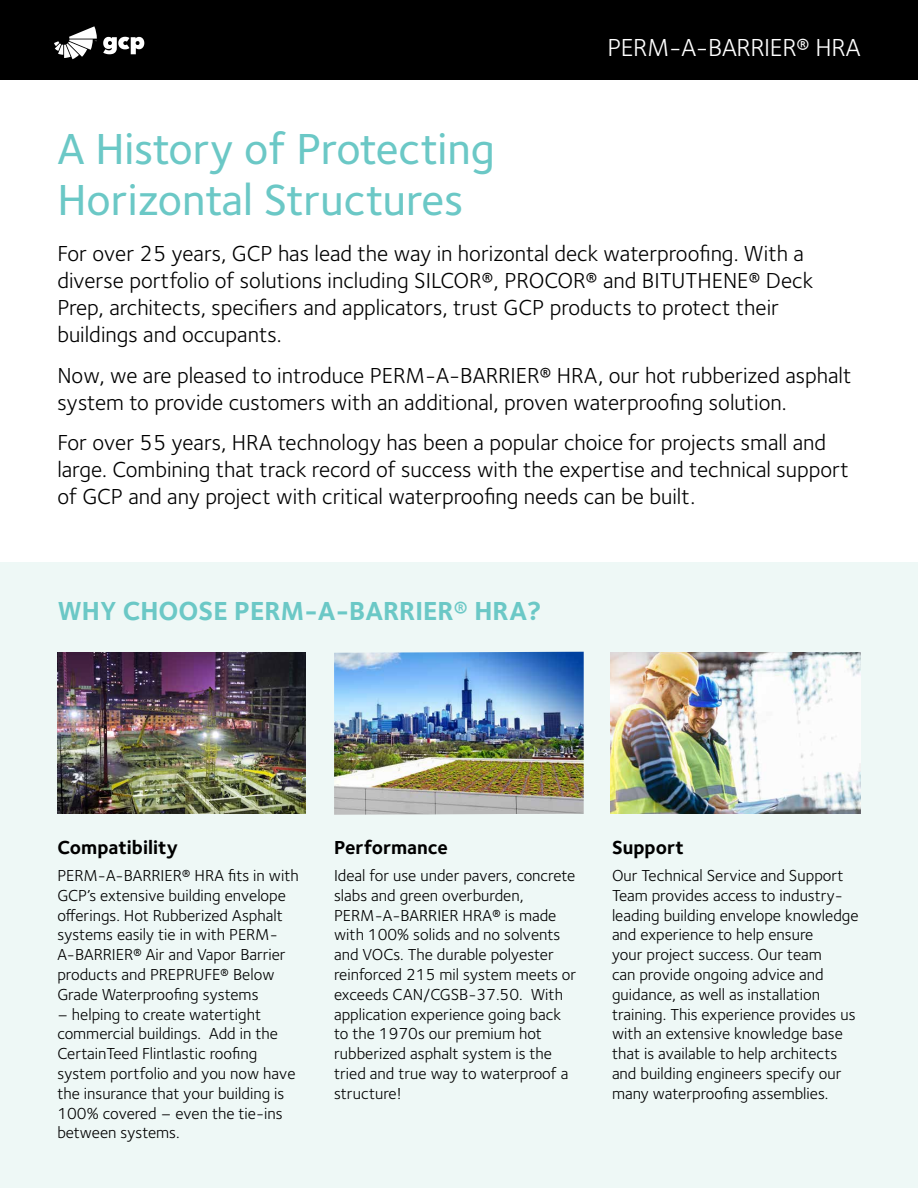
<style>
.page{position:relative;width:918px;height:1188px;background:#fff}
.page>*{position:absolute;margin:0;border:0;box-sizing:border-box;transform-origin:0 0}
.t1{font:500 45px/51px "Foundry Sterling";color:#6bc8c6}
.t2{font:700 27px "Foundry Sterling";color:#6bc8c6}
.t3{font:25.5px "Foundry Sterling";letter-spacing:-.01em;color:#fff}
.t4{font:22.5px/27px "Foundry Sterling";color:#000}
.t5{font:700 19.5px "Foundry Sterling";color:#000}
.t6{font:16.5px/19.8px "Foundry Sterling";color:#000}
</style>
<div class="page">
<div style="left:0;top:563px;width:918px;height:625px;background:#eef8f6"></div>
<div style="left:0;top:0;width:918px;height:80px;background:#000"></div>
<svg style="left:103px;top:37px;width:41px;height:17px"></svg>
<svg style="left:54px;top:26px;width:43px;height:33px"></svg>
<img style="left:334px;top:652px;width:250px;height:163px">
<img style="left:611px;top:653px;width:250px;height:161px">
<img style="left:57px;top:653px;width:249px;height:161px">
<h1 class="t1" style="left:57px;top:124px;width:439px">A History of Protecting<br>Horizontal Structures</h1>
<h3 class="t3" style="left:607px;top:33px;width:255px">PERM-A-BARRIER® HRA</h3>
<p class="t4" style="left:57px;top:241px;width:757px">For over 25 years, GCP has lead the way in horizontal deck waterproofing. With a diverse portfolio of solutions including SILCOR®, PROCOR® and BITUTHENE® Deck Prep, architects, specifiers and applicators, trust GCP products to protect their buildings and occupants.</p>
<h3 class="t4" style="left:57px;top:362px;width:796px">Now, we are pleased to introduce PERM-A-BARRIER® HRA, our hot rubberized asphalt system to provide customers with an additional, proven waterproofing solution.</h3>
<p class="t4" style="left:57px;top:430px;width:793px">For over 55 years, HRA technology has been a popular choice for projects small and large. Combining that track record of success with the expertise and technical support of GCP and any project with critical waterproofing needs can be built.</p>
<h2 class="t2" style="left:57px;top:595px;width:485px">WHY CHOOSE PERM-A-BARRIER® HRA?</h2>
<p class="t5" style="left:57px;top:836px;width:122px">Compatibility</p>
<p class="t6" style="left:57px;top:866px;width:243px">PERM-A-BARRIER® HRA fits in with<br>GCP’s extensive building envelope offerings. Hot Rubberized Asphalt systems easily tie in with PERM-<br>A-BARRIER® Air and Vapor Barrier products and PREPRUFE® Below<br>Grade Waterproofing systems</p>
<p class="t6" style="left:57px;top:1004px;width:240px">– helping to create watertight commercial buildings. Add in the<br>CertainTeed Flintlastic roofing system portfolio and you now have the insurance that your building is<br>100% covered – even the tie-ins between systems.</p>
<p class="t5" style="left:334px;top:836px;width:115px">Performance</p>
<p class="t6" style="left:334px;top:866px;width:244px">Ideal for use under pavers, concrete slabs and green overburden,<br>PERM-A-BARRIER HRA® is made with 100% solids and no solvents and VOCs. The durable polyester reinforced 215 mil system meets or exceeds CAN/CGSB-37.50. With application experience going back to the 1970s our premium hot rubberized asphalt system is the tried and true way to waterproof a structure!</p>
<p class="t5" style="left:612px;top:836px;width:74px">Support</p>
<p class="t6" style="left:612px;top:866px;width:248px">Our Technical Service and Support Team provides access to industry&shy;leading building envelope knowledge and experience to help ensure<br>your project success. Our team<br>can provide ongoing advice and guidance, as well as installation training. This experience provides us with an extensive knowledge base that is available to help architects and building engineers specify our many waterproofing assemblies.</p>
</div>
